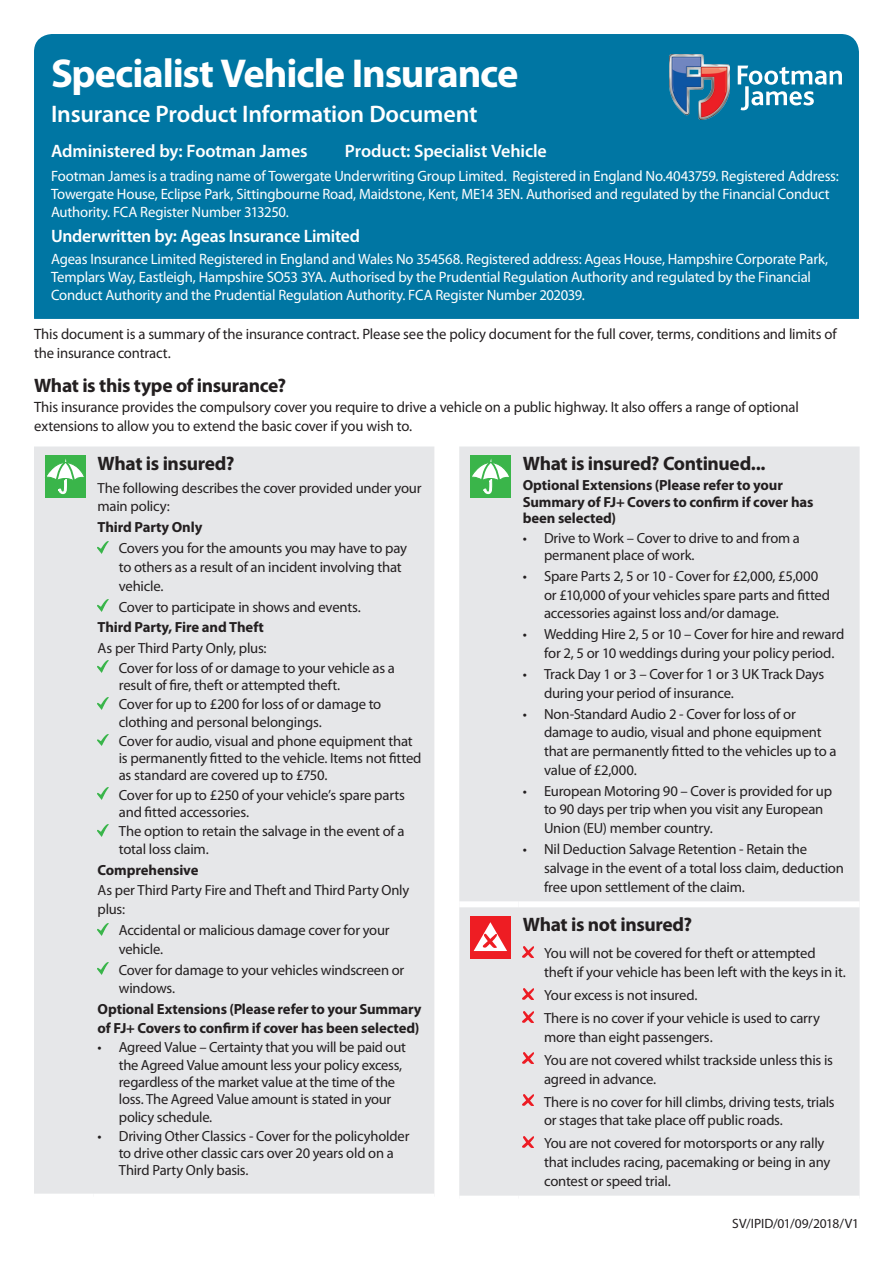
<style>
.page{position:relative;width:893px;height:1263px;background:#fff}
.page>*{position:absolute;margin:0;border:0;box-sizing:border-box;transform-origin:0 0}
.Form_title{font:700 40.5px "Myriad Pro";letter-spacing:-.03em;color:#fff}
.Form_sub_title{font:600 24px "Myriad Pro";letter-spacing:-.005em;color:#fff}
.Cover_subhead{font:700 19.5px "Myriad Pro";letter-spacing:-.02em;color:#231f20}
.Company_Product_head{font:600 18px "Myriad Pro";letter-spacing:-.005em;color:#fff}
.Form_intro{font:600 18px "Myriad Pro";letter-spacing:-.02em;color:#fff}
.Form_intro-2{font:15px/18px "Myriad Pro";letter-spacing:-.015em;color:#fff}
.Form_intro-3{font:15px/19.5px "Myriad Pro";letter-spacing:-.01em;color:#231f20}
.Covered_bullets{font:14.7px/18.8px "Myriad Pro";letter-spacing:-.015em;color:#231f20}
.Covered_bullets-2{font:700 14.7px/16.5px "Myriad Pro";letter-spacing:-.01em;color:#231f20}
.t1{font:13.5px "Myriad Pro";letter-spacing:-.01em;color:#231f20}
</style>
<div class="page">
<div style="left:459px;top:907px;width:401px;height:288px;background:#e6e7e9"></div>
<div style="left:470px;top:916px;width:41px;height:43px;background:#ee1d23"></div>
<svg style="left:474px;top:922px;width:33px;height:29px"></svg>
<svg style="left:523px;top:946px;width:11px;height:11px"></svg>
<svg style="left:523px;top:988px;width:11px;height:11px"></svg>
<svg style="left:523px;top:1011px;width:11px;height:11px"></svg>
<svg style="left:523px;top:1053px;width:11px;height:11px"></svg>
<svg style="left:523px;top:1095px;width:11px;height:10px"></svg>
<svg style="left:523px;top:1136px;width:11px;height:11px"></svg>
<div style="left:459px;top:446px;width:401px;height:455px;background:#e6e7e9"></div>
<div style="left:470px;top:455px;width:41px;height:43px;background:#3ab54a"></div>
<svg style="left:472px;top:459px;width:37px;height:35px"></svg>
<div style="left:34px;top:446px;width:400px;height:747px;background:#e6e7e9"></div>
<div style="left:45px;top:455px;width:41px;height:43px;background:#3ab54a"></div>
<svg style="left:47px;top:459px;width:37px;height:35px"></svg>
<svg style="left:98px;top:541px;width:10px;height:12px"></svg>
<svg style="left:98px;top:600px;width:10px;height:11px"></svg>
<svg style="left:98px;top:661px;width:10px;height:12px"></svg>
<svg style="left:98px;top:697px;width:10px;height:12px"></svg>
<svg style="left:98px;top:734px;width:10px;height:12px"></svg>
<svg style="left:98px;top:788px;width:10px;height:12px"></svg>
<svg style="left:98px;top:824px;width:10px;height:12px"></svg>
<svg style="left:98px;top:923px;width:10px;height:12px"></svg>
<svg style="left:98px;top:963px;width:10px;height:12px"></svg>
<div style="left:34px;top:34px;width:825px;height:285px;background:#0076a3"></div>
<img style="left:669px;top:54px;width:60px;height:66px">
<svg style="left:738px;top:66px;width:104px;height:44px"></svg>
<p class="Form_title" style="left:51px;top:47px;width:469px">Specialist Vehicle Insurance</p>
<p class="Form_sub_title" style="left:51px;top:99px;width:428px">Insurance Product Information Document</p>
<p class="Company_Product_head" style="left:51px;top:139px;width:258px">Administered by: Footman James</p>
<p class="Company_Product_head" style="left:345px;top:139px;width:203px">Product: Specialist Vehicle</p>
<p class="Form_intro-2" style="left:51px;top:167px;width:789px">Footman James is a trading name of Towergate Underwriting Group Limited. Registered in England No.4043759. Registered Address:<br>Towergate House, Eclipse Park, Sittingbourne Road, Maidstone, Kent, ME14 3EN. Authorised and regulated by the Financial Conduct<br>Authority. FCA Register Number 313250.</p>
<p class="Form_intro" style="left:51px;top:224px;width:310px">Underwritten by: Ageas Insurance Limited</p>
<p class="Form_intro-2" style="left:51px;top:250px;width:779px">Ageas Insurance Limited Registered in England and Wales No 354568. Registered address: Ageas House, Hampshire Corporate Park,<br>Templars Way, Eastleigh, Hampshire SO53 3YA. Authorised by the Prudential Regulation Authority and regulated by the Financial<br>Conduct Authority and the Prudential Regulation Authority. FCA Register Number 202039.</p>
<p class="Form_intro-3" style="left:34px;top:324px;width:804px">This document is a summary of the insurance contract. Please see the policy document for the full cover, terms, conditions and limits of the insurance contract.</p>
<p class="Cover_subhead" style="left:34px;top:373px;width:254px">What is this type of insurance?</p>
<p class="Form_intro-3" style="left:34px;top:397px;width:766px">This insurance provides the compulsory cover you require to drive a vehicle on a public highway. It also offers a range of optional extensions to allow you to extend the basic cover if you wish to.</p>
<p class="Cover_subhead" style="left:98px;top:450px;width:138px">What is insured?</p>
<p class="Covered_bullets" style="left:98px;top:478px;width:325px">The following describes the cover provided under your main policy:</p>
<p class="Covered_bullets-2" style="left:98px;top:519px;width:106px">Third Party Only</p>
<p class="Covered_bullets" style="left:119px;top:539px;width:290px">Covers you for the amounts you may have to pay to others as a result of an incident involving that vehicle.</p>
<p class="Covered_bullets" style="left:119px;top:597px;width:244px">Cover to participate in shows and events.</p>
<p class="Covered_bullets-2" style="left:98px;top:619px;width:168px">Third Party, Fire and Theft</p>
<p class="Covered_bullets" style="left:98px;top:639px;width:171px">As per Third Party Only, plus:</p>
<p class="Covered_bullets" style="left:119px;top:659px;width:278px;line-height:17.2px">Cover for loss of or damage to your vehicle as a result of fire, theft or attempted theft.</p>
<p class="Covered_bullets" style="left:119px;top:695px;width:264px;line-height:17.2px">Cover for up to £200 for loss of or damage to clothing and personal belongings.</p>
<p class="Covered_bullets" style="left:119px;top:732px;width:304px;line-height:17.2px">Cover for audio, visual and phone equipment that is permanently fitted to the vehicle. Items not fitted as standard are covered up to £750.</p>
<p class="Covered_bullets" style="left:119px;top:786px;width:288px;line-height:17.2px">Cover for up to £250 of your vehicle’s spare parts and fitted accessories.</p>
<p class="Covered_bullets" style="left:119px;top:823px;width:287px;line-height:17.2px">The option to retain the salvage in the event of a total loss claim.</p>
<p class="Covered_bullets-2" style="left:98px;top:861px;width:102px">Comprehensive</p>
<p class="Covered_bullets" style="left:98px;top:881px;width:313px">As per Third Party Fire and Theft and Third Party Only plus:</p>
<p class="Covered_bullets" style="left:119px;top:920px;width:272px">Accidental or malicious damage cover for your vehicle.</p>
<p class="Covered_bullets" style="left:119px;top:960px;width:287px">Cover for damage to your vehicles windscreen or windows.</p>
<p class="Covered_bullets-2" style="left:98px;top:999px;width:326px;line-height:18.8px">Optional Extensions (Please refer to your Summary of FJ+ Covers to confirm if cover has been selected)</p>
<p class="Covered_bullets" style="left:119px;top:1039px;width:289px;line-height:17.2px;text-indent:-21px">• Agreed Value – Certainty that you will be paid out the Agreed Value amount less your policy excess, regardless of the market value at the time of the loss. The Agreed Value amount is stated in your policy schedule.</p>
<p class="Covered_bullets" style="left:119px;top:1127px;width:292px;line-height:17.2px;text-indent:-21px">• Driving Other Classics - Cover for the policyholder to drive other classic cars over 20 years old on a<br>Third Party Only basis.</p>
<p class="Cover_subhead" style="left:523px;top:450px;width:244px">What is insured? Continued...</p>
<p class="Covered_bullets-2" style="left:523px;top:477px;width:292px">Optional Extensions (Please refer to your<br>Summary of FJ+ Covers to confirm if cover has been selected)</p>
<p class="Covered_bullets" style="left:544px;top:529px;width:257px;line-height:17.2px;text-indent:-21px">• Drive to Work – Cover to drive to and from a permanent place of work.</p>
<p class="Covered_bullets" style="left:544px;top:566px;width:288px;text-indent:-21px">• Spare Parts 2, 5 or 10 - Cover for £2,000, £5,000 or £10,000 of your vehicles spare parts and fitted accessories against loss and/or damage.</p>
<p class="Covered_bullets" style="left:544px;top:625px;width:302px;text-indent:-21px">• Wedding Hire 2, 5 or 10 – Cover for hire and reward for 2, 5 or 10 weddings during your policy period.</p>
<p class="Covered_bullets" style="left:544px;top:664px;width:282px;text-indent:-21px">• Track Day 1 or 3 – Cover for 1 or 3 UK Track Days during your period of insurance.</p>
<p class="Covered_bullets" style="left:544px;top:704px;width:294px;text-indent:-21px">• Non-Standard Audio 2 - Cover for loss of or damage to audio, visual and phone equipment that are permanently fitted to the vehicles up to a value of £2,000.</p>
<p class="Covered_bullets" style="left:544px;top:781px;width:290px;text-indent:-21px">• European Motoring 90 – Cover is provided for up to 90 days per trip when you visit any European<br>Union (EU) member country.</p>
<p class="Covered_bullets" style="left:544px;top:839px;width:301px;text-indent:-21px">• Nil Deduction Salvage Retention - Retain the salvage in the event of a total loss claim, deduction free upon settlement of the claim.</p>
<p class="Cover_subhead" style="left:523px;top:912px;width:171px">What is not insured?</p>
<p class="Covered_bullets" style="left:544px;top:944px;width:303px">You will not be covered for theft or attempted theft if your vehicle has been left with the keys in it.</p>
<p class="Covered_bullets" style="left:544px;top:985px;width:155px">Your excess is not insured.</p>
<p class="Covered_bullets" style="left:544px;top:1008px;width:277px">There is no cover if your vehicle is used to carry more than eight passengers.</p>
<p class="Covered_bullets" style="left:544px;top:1050px;width:290px">You are not covered whilst trackside unless this is agreed in advance.</p>
<p class="Covered_bullets" style="left:544px;top:1092px;width:292px">There is no cover for hill climbs, driving tests, trials or stages that take place off public roads.</p>
<p class="Covered_bullets" style="left:544px;top:1134px;width:288px">You are not covered for motorsports or any rally that includes racing, pacemaking or being in any contest or speed trial.</p>
<p class="t1" style="left:732px;top:1215px;width:128px">SV/IPID/01/09/2018/V1</p>
</div>
